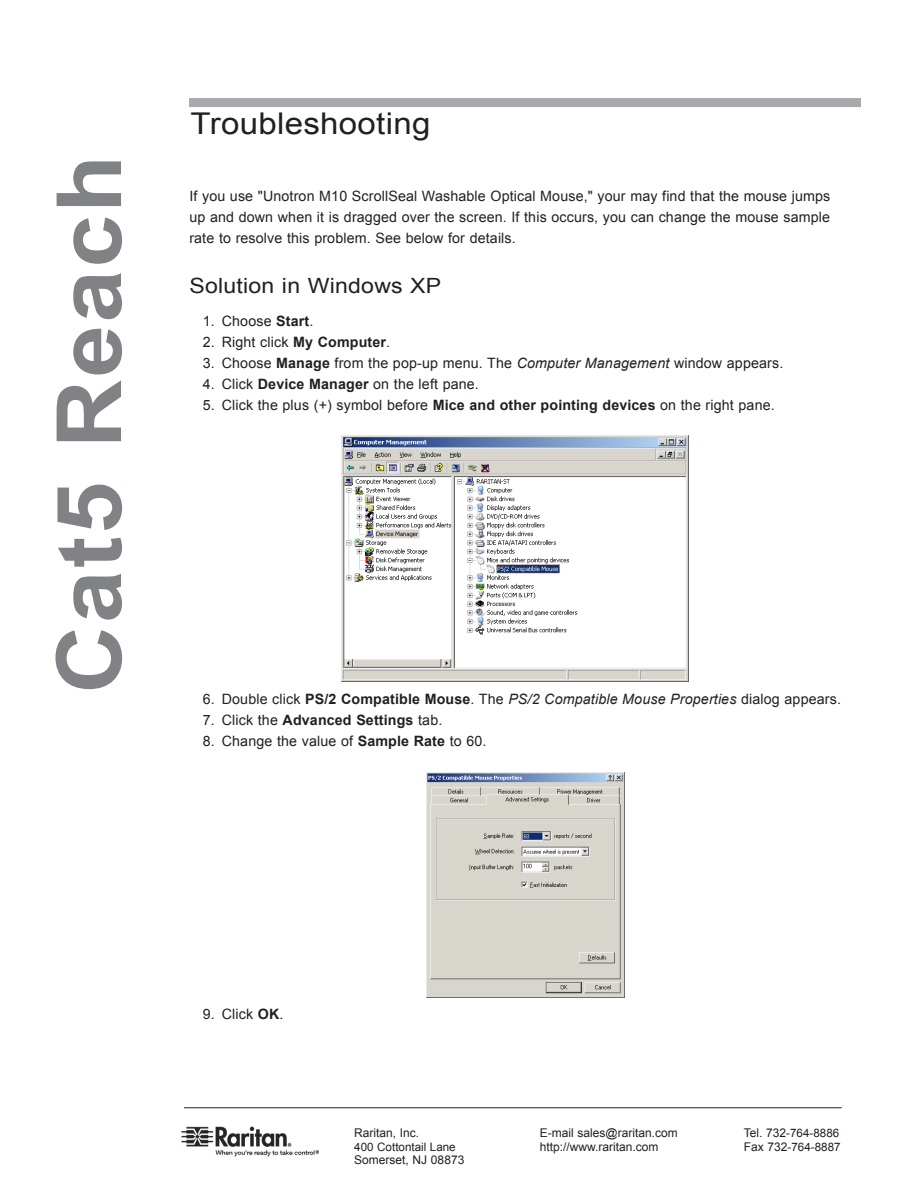
<style>
.page{position:relative;width:918px;height:1188px;background:#fff}
.page>*{position:absolute;margin:0;border:0;box-sizing:border-box;transform-origin:0 0}
.t1{font:700 90px "Arial";letter-spacing:.025em;color:#808285;scale:1.05 1}
.t2{font:30px "Arial";letter-spacing:.01em;color:#231f20;scale:1.1 1}
.t3{font:21px "Arial";letter-spacing:.01em;color:#231f20;scale:1.1 1}
.t4{font:14.25px/21px "Arial";letter-spacing:.01em;color:#231f20;text-align:justify}
.t5{font:700 14.25px "Arial";letter-spacing:.01em;color:#231f20}
.t6{font:12px "Arial";color:#231f20}
.t7{font:11.7px "Arial";color:#231f20}
.s1{font-weight:700}
.s2{font-style:italic}
.s3{font-weight:400}
.s4{font-size:12px}
</style>
<div class="page">
<hr style="left:184px;top:1107px;width:658px;height:1px;background:#231f20">
<img style="left:181px;top:1126px;width:138px;height:31px">
<div style="left:189px;top:98px;width:672px;height:9px;background:#a8a9ad"></div>
<img style="left:341px;top:436px;width:348px;height:246px">
<img style="left:426px;top:772px;width:199px;height:225px">
<p class="t1" style="left:30px;top:694px;width:514px;rotate:-90deg">Cat5 Reach</p>
<p class="t2" style="left:190px;top:104px;width:220px">Troubleshooting</p>
<p class="t4" style="left:189px;top:186px;width:643px">If you use "Unotron M10 ScrollSeal Washable Optical Mouse," your may find that the mouse jumps up and down when it is dragged over the screen. If this occurs, you can change the mouse sample rate to resolve this problem. See below for details.</p>
<p class="t3" style="left:189px;top:272px;width:231px">Solution in Windows XP</p>
<p class="t4" style="left:222px;top:311px;width:93px">Choose <span class="s1">Start</span>.</p>
<p class="t4" style="left:222px;top:332px;width:170px">Right click <span class="s1">My Computer</span>.</p>
<p class="t4" style="left:222px;top:353px;width:563px">Choose <span class="s1">Manage</span> from the pop-up menu. The <span class="s2">Computer Management</span> window appears.</p>
<p class="t4" style="left:222px;top:374px;width:259px">Click <span class="s1">Device Manager</span> on the left pane.</p>
<p class="t4" style="left:222px;top:395px;width:554px">Click the plus (+) symbol before <span class="s1">Mice and other pointing devices</span> on the right pane.</p>
<p class="t4" style="left:203px;top:311px;width:13px">1.<br>2.<br>3.<br>4.<br>5.</p>
<p class="t4" style="left:203px;top:689px;width:13px">6.<br>7.<br>8.</p>
<p class="t4" style="left:222px;top:689px;width:621px">Double click <span class="s1">PS/2 Compatible Mouse</span>. The <span class="s2">PS/2 Compatible Mouse Properties</span> dialog appears.</p>
<p class="t5" style="left:222px;top:711px;width:222px"><span class="s3">Click the</span> Advanced Settings <span class="s3">tab.</span></p>
<p class="t4" style="left:222px;top:731px;width:266px">Change the value of <span class="s1">Sample Rate</span> to 60.</p>
<p class="t4" style="left:203px;top:1004px;width:13px">9.</p>
<p class="t4" style="left:222px;top:1004px;width:63px">Click <span class="s1">OK</span>.</p>
<p class="t6" style="left:354px;top:1125px;width:67px">Raritan, Inc.</p>
<p class="t7" style="left:354px;top:1139px;width:103px">400 Cottontail Lane</p>
<p class="t6" style="left:354px;top:1152px;width:112px">Somerset, NJ 08873</p>
<p class="t6" style="left:540px;top:1125px;width:139px">E-mail sales@raritan.com</p>
<p class="t6" style="left:540px;top:1138px;width:120px">http://www.raritan.com</p>
<p class="t7" style="left:744px;top:1125px;width:97px"><span class="s4">Tel. 732</span>-764-8886</p>
<p class="t7" style="left:744px;top:1139px;width:98px"><span class="s4">Fax 732</span>-764-8887</p>
</div>
